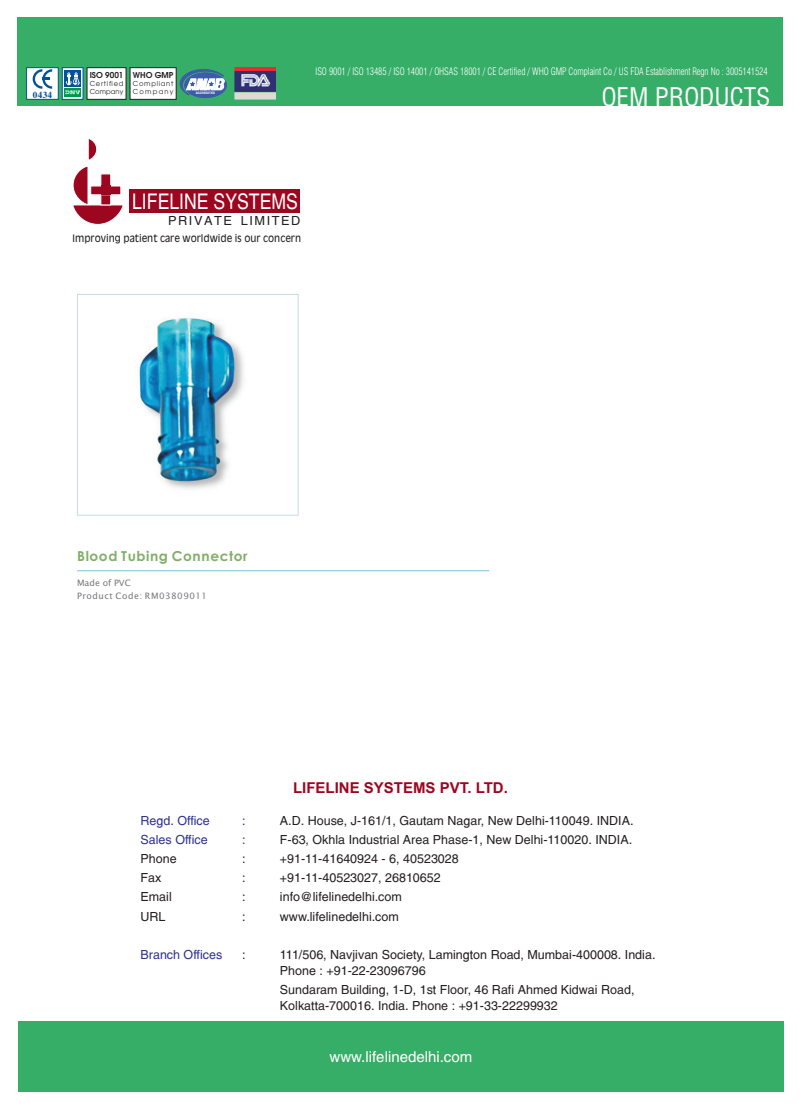
<style>
.page{position:relative;width:801px;height:1110px;background:#fff}
.page>*{position:absolute;margin:0;border:0;box-sizing:border-box;transform-origin:0 0}
.t1{font:25px "Switzerland Condensed";color:#fff}
.t2{font:condensed 21.5px "Helvetica";color:#fff}
.t3{font:700 15px "Arial";color:#9d061f}
.t4{font:15px "Switzerland";color:#fff}
.t5{font:700 13.75px "Century Gothic";letter-spacing:.045em;color:#81af6a}
.t6{font:12.5px/16.2px "Switzerland";color:#231f20}
.t7{font:12.5px "Switzerland";color:#2e3092}
.t8{font:12.5px "Helvetica";letter-spacing:.12em;color:#231f20}
.t9{font:300 condensed 10.12px "Swiss 721 BT";letter-spacing:-.01em;color:#fff;scale:.89 1}
.t10{font:10px "Antique Olive";color:#231f20;scale:.9 1}
.t11{font:700 9.12px "Times";color:#01519b}
.t12{font:8.75px/12.5px "Lucida Sans Unicode";letter-spacing:.06em;color:#757679}
.t13{font:600 8.12px "Avant Garde";color:#231f20}
.t14{font:6.75px/8px "Avant Garde";letter-spacing:.11em;color:#231f20}
.t15{font:6.75px/8px "Avant Garde";letter-spacing:.09em;color:#231f20}
.t16{font:700 condensed 3px "Swiss 721 BT";color:#fff;scale:1.24 1}
</style>
<div class="page">
<div style="left:18px;top:18px;width:765px;height:88px;background:#37ae68"></div>
<div style="left:18px;top:1020px;width:765px;height:71px;background:#37ae68"></div>
<svg style="left:26px;top:67px;width:201px;height:33px;background:#a9c7ca"></svg>
<svg style="left:73px;top:138px;width:51px;height:87px"></svg>
<div style="left:101px;top:185px;width:9px;height:10px;background:#9d061f"></div>
<div style="left:129px;top:190px;width:171px;height:23px;background:#9d061f"></div>
<img style="left:235px;top:67px;width:41px;height:33px">
<img style="left:139px;top:318px;width:105px;height:171px">
<div style="left:77px;top:294px;width:222px;height:221px;border:1px solid #c3dbe4"></div>
<hr style="left:77px;top:570px;width:412px;height:1px;background:#96cee0">
<p class="t13" style="left:90px;top:72px;width:35px">ISO 9001</p>
<p class="t15" style="left:90px;top:80px;width:35px">Certified<br>Company</p>
<p class="t13" style="left:133px;top:72px;width:42px">WHO GMP</p>
<p class="t14" style="left:133px;top:80px;width:42px">Compliant<br>Company</p>
<p class="t11" style="left:33px;top:90px;width:21px">0434</p>
<p class="t16" style="left:196px;top:92px;width:17px">ACCREDITED</p>
<p class="t9" style="left:316px;top:68px;width:509px">ISO 9001 / ISO 13485 / ISO 14001 / OHSAS 18001 / CE Certified / WHO GMP Complaint Co / US FDA Establishment Regn No : 3005141524</p>
<h1 class="t1" style="left:601px;top:81px;width:170px">OEM PRODUCTS</h1>
<h2 class="t2" style="left:132px;top:193px;width:167px">LIFELINE SYSTEMS</h2>
<p class="t8" style="left:168px;top:215px;width:134px">PRIVATE LIMITED</p>
<p class="t10" style="left:73px;top:234px;width:255px">Improving patient care worldwide is our concern</p>
<p class="t5" style="left:77px;top:551px;width:172px">Blood Tubing Connector</p>
<p class="t12" style="left:77px;top:577px;width:131px">Made of PVC<br>Product Code: RM03809011</p>
<p class="t7" style="left:141px;top:812px;width:71px">Regd. Office</p>
<p class="t7" style="left:242px;top:812px;width:5px">:</p>
<p class="t7" style="left:141px;top:831px;width:69px">Sales Office</p>
<p class="t7" style="left:242px;top:831px;width:5px">:</p>
<p class="t3" style="left:293px;top:781px;width:216px">LIFELINE SYSTEMS PVT. LTD.</p>
<p class="t6" style="left:280px;top:812px;width:355px;line-height:19.1px">A.D. House, J-161/1, Gautam Nagar, New Delhi-110049. INDIA.<br>F-63, Okhla Industrial Area Phase-1, New Delhi-110020. INDIA.</p>
<p class="t6" style="left:141px;top:851px;width:38px">Phone</p>
<p class="t6" style="left:242px;top:851px;width:5px">:</p>
<p class="t6" style="left:280px;top:851px;width:180px">+91-11-41640924 - 6, 40523028</p>
<p class="t6" style="left:141px;top:871px;width:22px">Fax</p>
<p class="t6" style="left:242px;top:871px;width:5px">:</p>
<p class="t6" style="left:280px;top:871px;width:162px">+91-11-40523027, 26810652</p>
<p class="t6" style="left:141px;top:890px;width:33px">Email</p>
<p class="t6" style="left:242px;top:890px;width:5px">:</p>
<p class="t6" style="left:280px;top:890px;width:123px">info@lifelinedelhi.com</p>
<p class="t6" style="left:141px;top:909px;width:27px">URL</p>
<p class="t6" style="left:242px;top:909px;width:5px">:</p>
<p class="t6" style="left:280px;top:909px;width:120px">www.lifelinedelhi.com</p>
<p class="t6" style="left:242px;top:947px;width:5px">:</p>
<p class="t6" style="left:280px;top:947px;width:377px">111/506, Navjivan Society, Lamington Road, Mumbai-400008. India.<br>Phone : +91-22-23096796</p>
<p class="t6" style="left:280px;top:982px;width:356px">Sundaram Building, 1-D, 1st Floor, 46 Rafi Ahmed Kidwai Road,<br>Kolkatta-700016. India. Phone : +91-33-22299932</p>
<p class="t7" style="left:141px;top:946px;width:83px">Branch Offices</p>
<p class="t4" style="left:330px;top:1047px;width:144px">www.lifelinedelhi.com</p>
</div>
